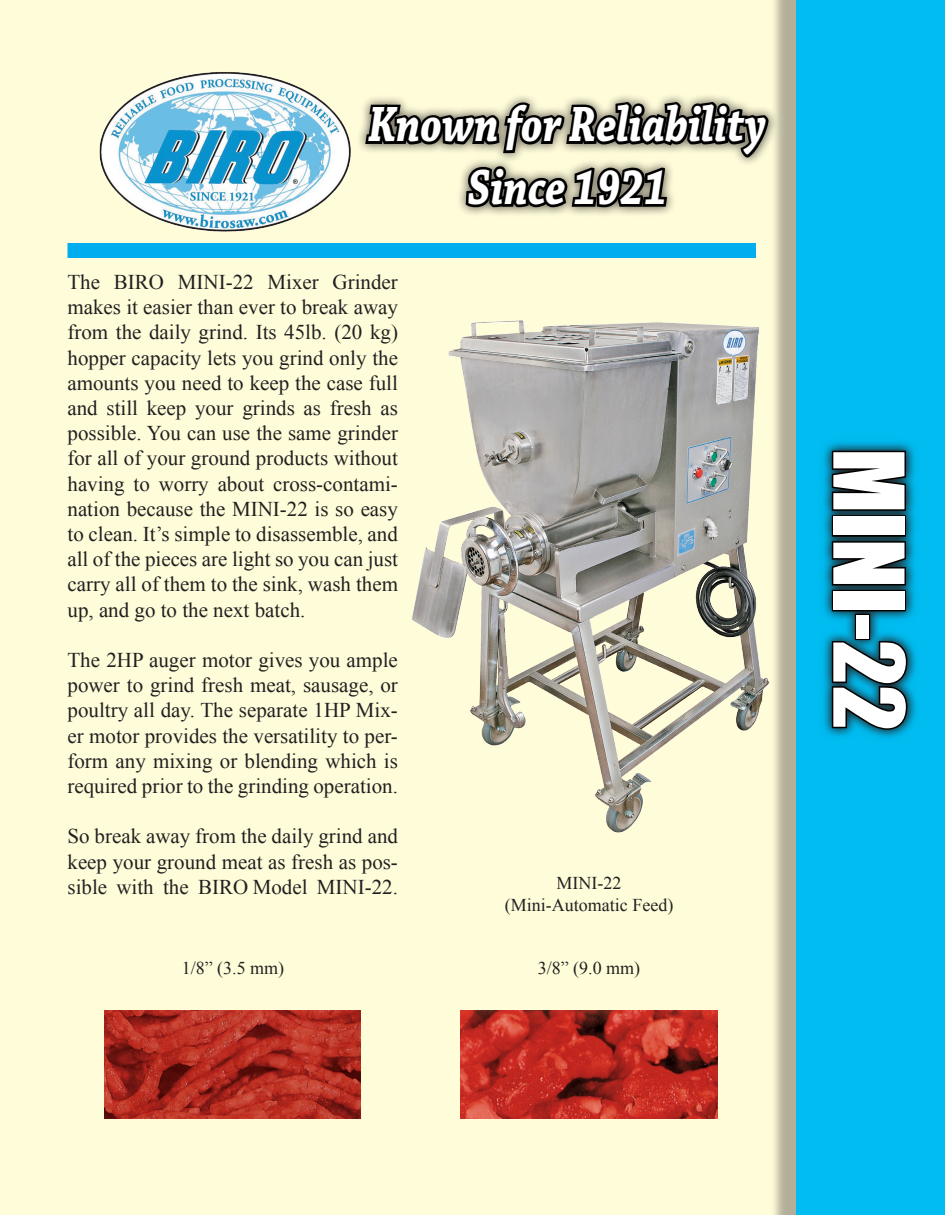
<style>
.page{position:relative;width:945px;height:1215px;background:#fffcda}
.page>*{position:absolute;margin:0;border:0;box-sizing:border-box;transform-origin:0 0}
.t1{font:90px "Impact";color:#fff}
.t2{font:italic 700 52.35px "Chaparral Pro";color:#fff;scale:.81 1}
.t3{font:21px/25.2px "Times New Roman";color:#231f20;text-align:justify}
.t4{font:18px "Times New Roman";color:#231f20}
</style>
<div class="page">
<div style="left:770px;top:0;width:175px;height:1215px;background:#231f20;opacity:.35"></div>
<div style="left:796px;top:0;width:149px;height:1215px;background:#00bcf1"></div>
<div style="left:822px;top:441px;width:95px;height:298px;background:#231f20;opacity:.35"></div>
<svg style="left:830px;top:449px;width:87px;height:63px;background:#142e36"></svg>
<div style="left:832px;top:515px;width:74px;height:22px;border:3px solid #000"></div>
<svg style="left:830px;top:540px;width:78px;height:47px;background:#162226"></svg>
<div style="left:832px;top:590px;width:74px;height:21px;border:3px solid #000"></div>
<div style="left:855px;top:614px;width:15px;height:26px;border:3px solid #000"></div>
<svg style="left:830px;top:639px;width:79px;height:92px;background:#113a47"></svg>
<img style="left:412px;top:291px;width:362px;height:552px">
<svg style="left:409px;top:40px;width:362px;height:231px"></svg>
<img style="left:67px;top:72px;width:342px;height:186px">
<div style="left:68px;top:243px;width:688px;height:15px;background:#00aeef"></div>
<img style="left:104px;top:1011px;width:257px;height:108px">
<img style="left:461px;top:1011px;width:256px;height:108px">
<p class="t2" style="left:368px;top:94px;width:493px">Known for Reliability</p>
<p class="t2" style="left:467px;top:157px;width:249px">Since 1921</p>
<p class="t3" style="left:68px;top:269px;width:332px">The BIRO MINI-22 Mixer Grinder makes it easier than ever to break away from the daily grind. Its 45lb. (20 kg) hopper capacity lets you grind only the amounts you need to keep the case full and still keep your grinds as fresh as possible. You can use the same grinder for all of your ground products without having to worry about cross-contami&shy;nation because the MINI-22 is so easy to clean. It’s simple to disassemble, and all of the pieces are light so you can just carry all of them to the sink, wash them up, and go to the next batch.</p>
<p class="t3" style="left:68px;top:647px;width:332px">The 2HP auger motor gives you ample power to grind fresh meat, sausage, or poultry all day. The separate 1HP Mix&shy;er motor provides the versatility to per&shy;form any mixing or blending which is required prior to the grinding operation.</p>
<p class="t3" style="left:68px;top:824px;width:332px">So break away from the daily grind and keep your ground meat as fresh as pos&shy;sible with the BIRO Model MINI-22.</p>
<p class="t4" style="left:557px;top:871px;width:66px">MINI-22</p>
<p class="t4" style="left:505px;top:893px;width:170px">(Mini-Automatic Feed)</p>
<p class="t4" style="left:182px;top:956px;width:104px">1/8” (3.5 mm)</p>
<p class="t4" style="left:538px;top:955px;width:104px">3/8” (9.0 mm)</p>
<p class="t1" style="left:938px;top:449px;width:283px;rotate:90deg">MINI-22</p>
</div>
